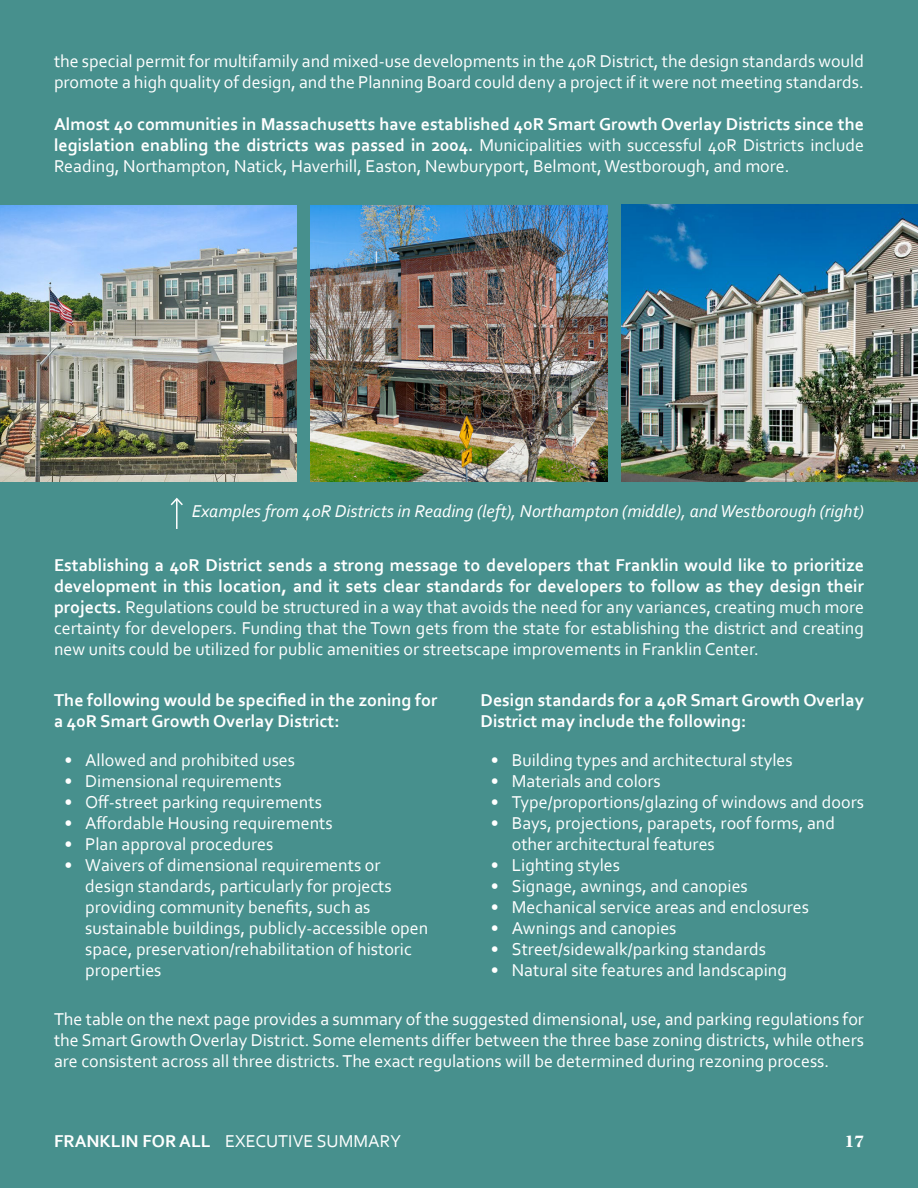
<style>
.page{position:relative;width:918px;height:1188px;background:#47908d}
.page>*{position:absolute;margin:0;border:0;box-sizing:border-box;transform-origin:0 0}
.t1{font:18px/21px "Corbel";color:#fff}
.t2{font:700 18px/21px "Corbel";color:#fff}
.t3{font:italic 18px "Corbel";color:#fff}
.t4{font:700 18px "Utopia Std";color:#fff}
.s1{font-weight:400}
.s2{font-weight:700}
</style>
<div class="page">
<hr style="left:176px;top:499px;width:2px;height:30px;background:#fff">
<svg style="left:170px;top:497px;width:13px;height:10px"></svg>
<img style="left:621px;top:205px;width:296px;height:276px">
<img style="left:310px;top:205px;width:298px;height:276px">
<img style="left:0;top:205px;width:297px;height:276px">
<p class="t1" style="left:54px;top:50px;width:811px">the special permit for multifamily and mixed-use developments in the 40R District, the design standards would promote a high quality of design, and the Planning Board could deny a project if it were not meeting standards.</p>
<p class="t2" style="left:54px;top:113px;width:812px;text-align:justify">Almost 40 communities in Massachusetts have established 40R Smart Growth Overlay Districts since the legislation enabling the districts was passed in 2004. <span class="s1">Municipalities with successful 40R Districts include Reading, Northampton, Natick, Haverhill, Easton, Newburyport, Belmont, Westborough, and more.</span></p>
<p class="t3" style="left:192px;top:500px;width:674px">Examples from 40R Districts in Reading (left), Northampton (middle), and Westborough (right)</p>
<p class="t1" style="left:54px;top:554px;width:812px;text-align:justify"><span class="s2">Establishing a 40R District sends a strong message to developers that Franklin would like to prioritize development in this location, and it sets clear standards for developers to follow as they design their projects.</span> Regulations could be structured in a way that avoids the need for any variances, creating much more certainty for developers. Funding that the Town gets from the state for establishing the district and creating new units could be utilized for public amenities or streetscape improvements in Franklin Center.</p>
<p class="t2" style="left:54px;top:689px;width:385px">The following would be specified in the zoning for a 40R Smart Growth Overlay District:</p>
<p class="t1" style="left:64px;top:749px;width:232px">• Allowed and prohibited uses</p>
<p class="t1" style="left:64px;top:770px;width:219px">• Dimensional requirements</p>
<p class="t1" style="left:64px;top:791px;width:259px">• Off-street parking requirements</p>
<p class="t1" style="left:64px;top:812px;width:270px">• Affordable Housing requirements</p>
<p class="t1" style="left:64px;top:833px;width:210px">• Plan approval procedures</p>
<p class="t1" style="left:85px;top:854px;width:345px;text-indent:-21px">• Waivers of dimensional requirements or design standards, particularly for projects providing community benefits, such as sustainable buildings, publicly-accessible open space, preservation/rehabilitation of historic properties</p>
<p class="t2" style="left:481px;top:689px;width:385px">Design standards for a 40R Smart Growth Overlay<br>District may include the following:</p>
<p class="t1" style="left:491px;top:749px;width:303px">• Building types and architectural styles</p>
<p class="t1" style="left:491px;top:770px;width:171px">• Materials and colors</p>
<p class="t1" style="left:491px;top:791px;width:374px">• Type/proportions/glazing of windows and doors</p>
<p class="t1" style="left:512px;top:812px;width:325px;text-indent:-21px">• Bays, projections, parapets, roof forms, and other architectural features</p>
<p class="t1" style="left:491px;top:854px;width:131px">• Lighting styles</p>
<p class="t1" style="left:491px;top:875px;width:258px">• Signage, awnings, and canopies</p>
<p class="t1" style="left:491px;top:896px;width:320px">• Mechanical service areas and enclosures</p>
<p class="t1" style="left:491px;top:917px;width:187px">• Awnings and canopies</p>
<p class="t1" style="left:491px;top:938px;width:276px">• Street/sidewalk/parking standards</p>
<p class="t1" style="left:491px;top:959px;width:297px">• Natural site features and landscaping</p>
<p class="t1" style="left:54px;top:1008px;width:811px;text-align:justify">The table on the next page provides a summary of the suggested dimensional, use, and parking regulations for the Smart Growth Overlay District. Some elements differ between the three base zoning districts, while others are consistent across all three districts. The exact regulations will be determined during rezoning process.</p>
<p class="t1" style="left:54px;top:1130px;width:349px"><span class="s2">FRANKLIN FOR ALL</span> EXECUTIVE SUMMARY</p>
<p class="t4" style="left:845px;top:1131px;width:21px">17</p>
</div>
